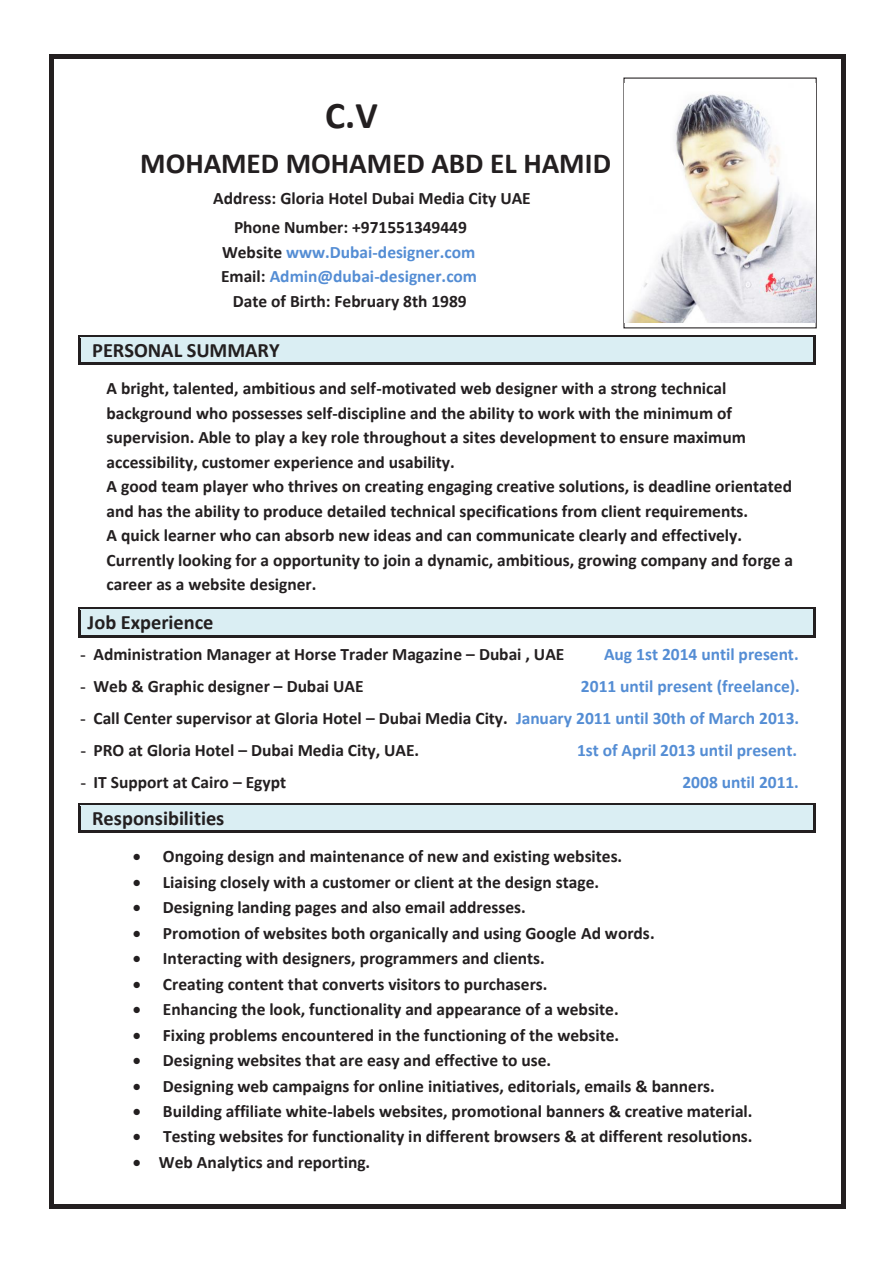
<style>
.page{position:relative;width:893px;height:1263px;background:#fff}
.page>*{position:absolute;margin:0;border:0;box-sizing:border-box;transform-origin:0 0}
.t1{font:700 37.8px "Calibri";color:#231f20}
.t2{font:700 29.1px "Calibri";color:#231f20}
.t3{font:700 20.4px "Calibri";color:#231f20}
.t4{font:700 17.4px/24.5px "Calibri";color:#231f20}
.t5{font:700 17.4px/24.5px "Calibri";color:#548dd4;text-align:center}
.t6{font:17.4px "Symbol";color:#231f20}
.s1{color:#231f20}
.s2{font-family:"Times New Roman";font-weight:400}
</style>
<div class="page">
<div style="left:81px;top:338px;width:7px;height:25px;background:#daeef3"></div>
<div style="left:807px;top:338px;width:7px;height:25px;background:#daeef3"></div>
<div style="left:88px;top:338px;width:719px;height:25px;background:#daeef3"></div>
<hr style="left:81px;top:336px;width:733px;height:2px;background:#231f20">
<hr style="left:79px;top:338px;width:2px;height:25px;background:#231f20">
<hr style="left:81px;top:363px;width:733px;height:2px;background:#231f20">
<hr style="left:814px;top:338px;width:2px;height:25px;background:#231f20">
<div style="left:81px;top:610px;width:7px;height:25px;background:#daeef3"></div>
<div style="left:807px;top:610px;width:7px;height:25px;background:#daeef3"></div>
<div style="left:88px;top:610px;width:719px;height:25px;background:#daeef3"></div>
<hr style="left:81px;top:608px;width:733px;height:2px;background:#231f20">
<hr style="left:79px;top:610px;width:2px;height:25px;background:#231f20">
<hr style="left:81px;top:635px;width:733px;height:2px;background:#231f20">
<hr style="left:814px;top:610px;width:2px;height:25px;background:#231f20">
<div style="left:81px;top:806px;width:7px;height:25px;background:#daeef3"></div>
<div style="left:807px;top:806px;width:7px;height:25px;background:#daeef3"></div>
<div style="left:88px;top:806px;width:719px;height:25px;background:#daeef3"></div>
<hr style="left:81px;top:804px;width:733px;height:2px;background:#231f20">
<hr style="left:79px;top:806px;width:2px;height:25px;background:#231f20">
<hr style="left:81px;top:831px;width:733px;height:2px;background:#231f20">
<hr style="left:814px;top:806px;width:2px;height:25px;background:#231f20">
<div style="left:623px;top:78px;width:194px;height:250px;border:1px solid #231f20"></div>
<img style="left:624px;top:84px;width:192px;height:238px">
<svg style="left:50px;top:54px;width:4px;height:4px"></svg>
<hr style="left:54px;top:54px;width:788px;height:4px;background:#231f20">
<svg style="left:842px;top:54px;width:4px;height:4px"></svg>
<hr style="left:50px;top:58px;width:4px;height:1146px;background:#231f20">
<hr style="left:842px;top:58px;width:4px;height:1146px;background:#231f20">
<svg style="left:50px;top:1204px;width:4px;height:5px"></svg>
<div style="left:54px;top:1204px;width:788px;height:5px;background:#231f20"></div>
<svg style="left:842px;top:1204px;width:4px;height:5px"></svg>
<p class="t1" style="left:325px;top:88px;width:54px">V.C</p>
<p class="t2" style="left:140px;top:143px;width:472px">MOHAMED MOHAMED ABD EL HAMID</p>
<p class="t4" style="left:234px;top:184px;width:298px;line-height:28.8px;text-indent:-21px">Address: Gloria Hotel Dubai Media City UAE<br>Phone Number: +971551349449</p>
<p class="t5" style="left:221px;top:239px;width:258px"><span class="s1">Website</span> www.Dubai-designer.com<br><span class="s1">Email:</span> Admin@dubai-designer.com<br><span class="s1">Date of Birth: February 8th 1989</span></p>
<p class="t3" style="left:92px;top:336px;width:189px">PERSONAL SUMMARY</p>
<p class="t4" style="left:107px;top:376px;width:688px">A bright, talented, ambitious and self-motivated web designer with a strong technical background who possesses self-discipline and the ability to work with the minimum of supervision. Able to play a key role throughout a sites development to ensure maximum accessibility, customer experience and usability.<br>A good team player who thrives on creating engaging creative solutions is, deadline orientated and has the ability to produce detailed technical specifications from client requirements.<br>A quick learner who can absorb new ideas and can communicate clearly and effectively.<br>Currently looking for a opportunity to join a dynamic, ambitious, growing company and forge a career as a website designer.</p>
<p class="t3" style="left:88px;top:608px;width:127px">Job Experience</p>
<p class="t5" style="left:604px;top:642px;width:196px">Aug 1st 2014 until present.</p>
<p class="t4" style="left:80px;top:642px;width:486px"><span class="s2">-</span> Administration Manager at Horse Trader Magazine – Dubai , UAE</p>
<p class="t4" style="left:80px;top:674px;width:285px"><span class="s2">-</span> Web &amp; Graphic designer – Dubai UAE</p>
<p class="t5" style="left:581px;top:674px;width:220px">2011 until present (freelance .(</p>
<p class="t4" style="left:80px;top:706px;width:429px"><span class="s2">-</span> Call Center supervisor at Gloria Hotel – Dubai Media City.</p>
<p class="t5" style="left:516px;top:706px;width:285px">January 2011 until 30th of March 2013.</p>
<p class="t4" style="left:80px;top:737px;width:340px"><span class="s2">-</span> PRO at Gloria Hotel – Dubai Media City, UAE.</p>
<p class="t5" style="left:577px;top:737px;width:221px">1st of April 2013 until present.</p>
<p class="t4" style="left:80px;top:770px;width:207px"><span class="s2">-</span> IT Support at Cairo – Egypt</p>
<p class="t3" style="left:92px;top:804px;width:134px">Responsibilities</p>
<p class="t4" style="left:163px;top:844px;width:461px">Ongoing design and maintenance of new and existing websites.</p>
<p class="t6" style="left:133px;top:845px;width:10px">•</p>
<p class="t6" style="left:133px;top:870px;width:10px">•</p>
<p class="t4" style="left:163px;top:869px;width:438px">Liaising closely with a customer or client at the design stage.</p>
<p class="t6" style="left:133px;top:896px;width:10px">•</p>
<p class="t4" style="left:163px;top:895px;width:364px">Designing landing pages and also email addresses.</p>
<p class="t6" style="left:133px;top:921px;width:10px">•</p>
<p class="t4" style="left:163px;top:920px;width:493px">Promotion of websites both organically and using Google Ad words.</p>
<p class="t6" style="left:133px;top:947px;width:10px">•</p>
<p class="t4" style="left:163px;top:946px;width:383px">Interacting with designers, programmers and clients.</p>
<p class="t6" style="left:133px;top:972px;width:10px">•</p>
<p class="t4" style="left:163px;top:971px;width:386px">Creating content that converts visitors to purchasers.</p>
<p class="t6" style="left:133px;top:997px;width:10px">•</p>
<p class="t4" style="left:163px;top:996px;width:457px">Enhancing the look, functionality and appearance of a website.</p>
<p class="t6" style="left:133px;top:1023px;width:10px">•</p>
<p class="t4" style="left:163px;top:1022px;width:458px">Fixing problems encountered in the functioning of the website.</p>
<p class="t6" style="left:133px;top:1048px;width:10px">•</p>
<p class="t4" style="left:163px;top:1047px;width:390px">Designing websites that are easy and effective to use.</p>
<p class="t5" style="left:682px;top:770px;width:118px">2008 until 2011.</p>
<p class="t6" style="left:133px;top:1074px;width:10px">•</p>
<p class="t4" style="left:163px;top:1073px;width:553px">Designing web campaigns for online initiatives, editorials, emails &amp; banners.</p>
<p class="t6" style="left:133px;top:1099px;width:10px">•</p>
<p class="t4" style="left:163px;top:1098px;width:591px">Building affiliate white-labels websites, promotional banners &amp; creative material.</p>
<p class="t6" style="left:133px;top:1125px;width:10px">•</p>
<p class="t4" style="left:163px;top:1124px;width:591px">Testing websites for functionality in different browsers &amp; at different resolutions.</p>
<p class="t6" style="left:133px;top:1150px;width:10px">•</p>
<p class="t4" style="left:159px;top:1149px;width:213px">Web Analytics and reporting.</p>
</div>
